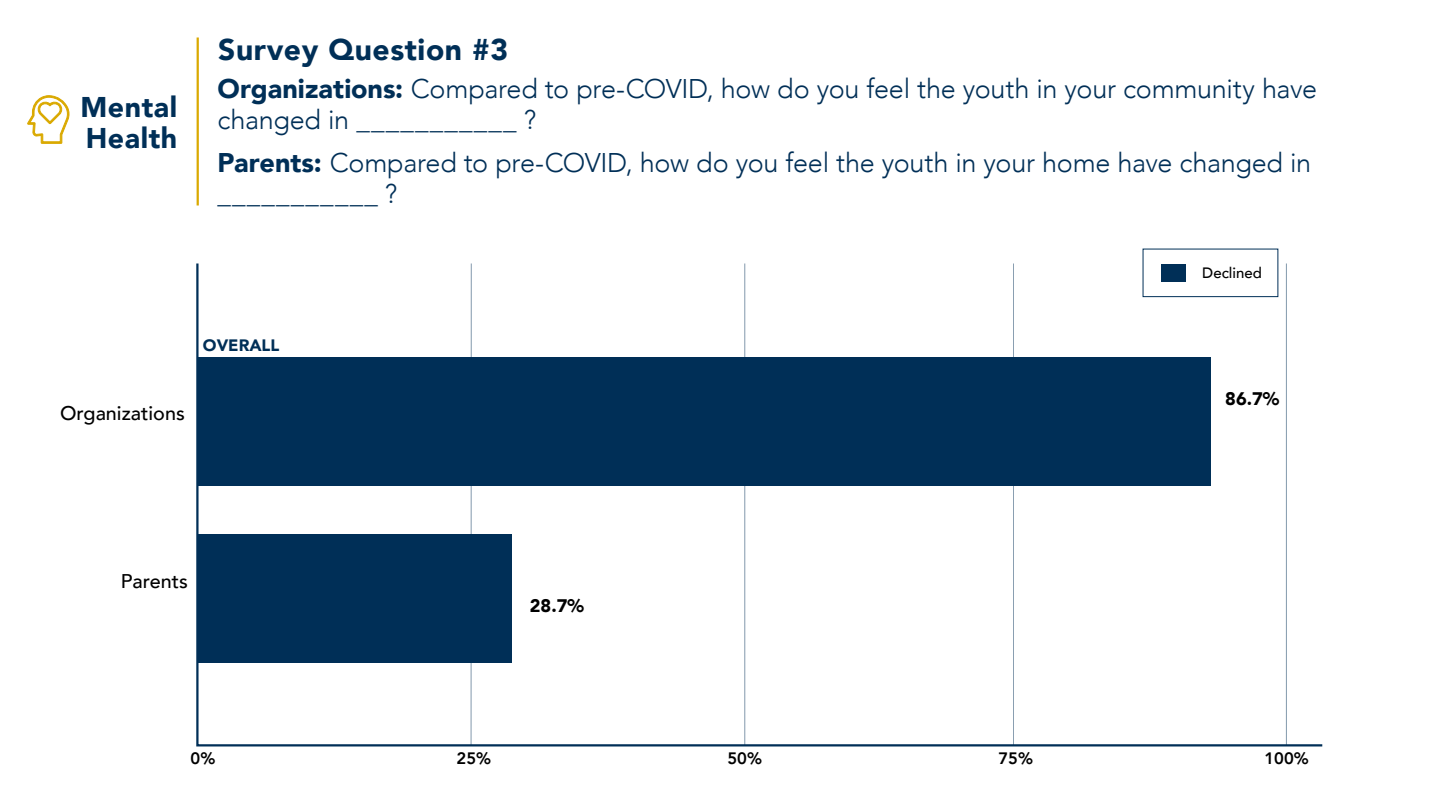
<style>
.page{position:relative;width:1440px;height:810px;background:#fff}
.page>*{position:absolute;margin:0;border:0;box-sizing:border-box;transform-origin:0 0}
.t1{font:900 30px "Avenir";letter-spacing:.02em;color:#002f57}
.t2{font:900 28.5px/31.5px "Avenir";letter-spacing:.02em;color:#002f57}
.t3{font:300 27px/30.9px "Avenir";letter-spacing:-.01em;color:#002f57}
.t4{font:500 19.8px "Avenir";color:#000}
.t5{font:900 18.15px "Avenir";color:#000}
.t6{font:800 16.5px "Avenir";color:#000}
.t7{font:900 16.5px "Avenir";color:#002f57}
.t8{font:500 15px "Avenir";color:#000}
.s1{font-weight:900}
</style>
<div class="page">
<svg style="left:196px;top:261px;width:1127px;height:486px"></svg>
<hr style="left:197px;top:37px;width:2px;height:168px;background:#daa900">
<hr style="left:1286px;top:263px;width:1px;height:482px;background:#002f57">
<svg style="left:27px;top:95px;width:42px;height:49px"></svg>
<div style="left:1143px;top:249px;width:135px;height:48px;background:#fff;border:1px solid #002f57"></div>
<div style="left:1161px;top:264px;width:24px;height:18px;background:#002f57"></div>
<p class="t2" style="left:80px;top:93px;width:98px">Mental<br>Health</p>
<p class="t1" style="left:218px;top:37px;width:292px">Survey Question #3</p>
<p class="t3" style="left:218px;top:75px;width:1101px"><span class="s1">Organizations:</span> Compared to pre-COVID, how do you feel the youth in your community have changed in ___________ ?</p>
<p class="t3" style="left:218px;top:149px;width:1095px"><span class="s1">Parents:</span> Compared to pre-COVID, how do you feel the youth in your home have changed in ___________ ?</p>
<p class="t7" style="left:203px;top:338px;width:78px">OVERALL</p>
<p class="t4" style="left:60px;top:405px;width:126px">Organizations</p>
<p class="t8" style="left:1202px;top:267px;width:61px">Declined</p>
<p class="t5" style="left:1225px;top:391px;width:56px">86.7%</p>
<p class="t4" style="left:121px;top:573px;width:69px">Parents</p>
<p class="t5" style="left:530px;top:598px;width:56px">28.7%</p>
<p class="t6" style="left:191px;top:751px;width:26px">0%</p>
<p class="t6" style="left:457px;top:751px;width:36px">25%</p>
<p class="t6" style="left:728px;top:751px;width:36px">50%</p>
<p class="t6" style="left:998px;top:751px;width:36px">75%</p>
<p class="t6" style="left:1264px;top:751px;width:46px">100%</p>
</div>
